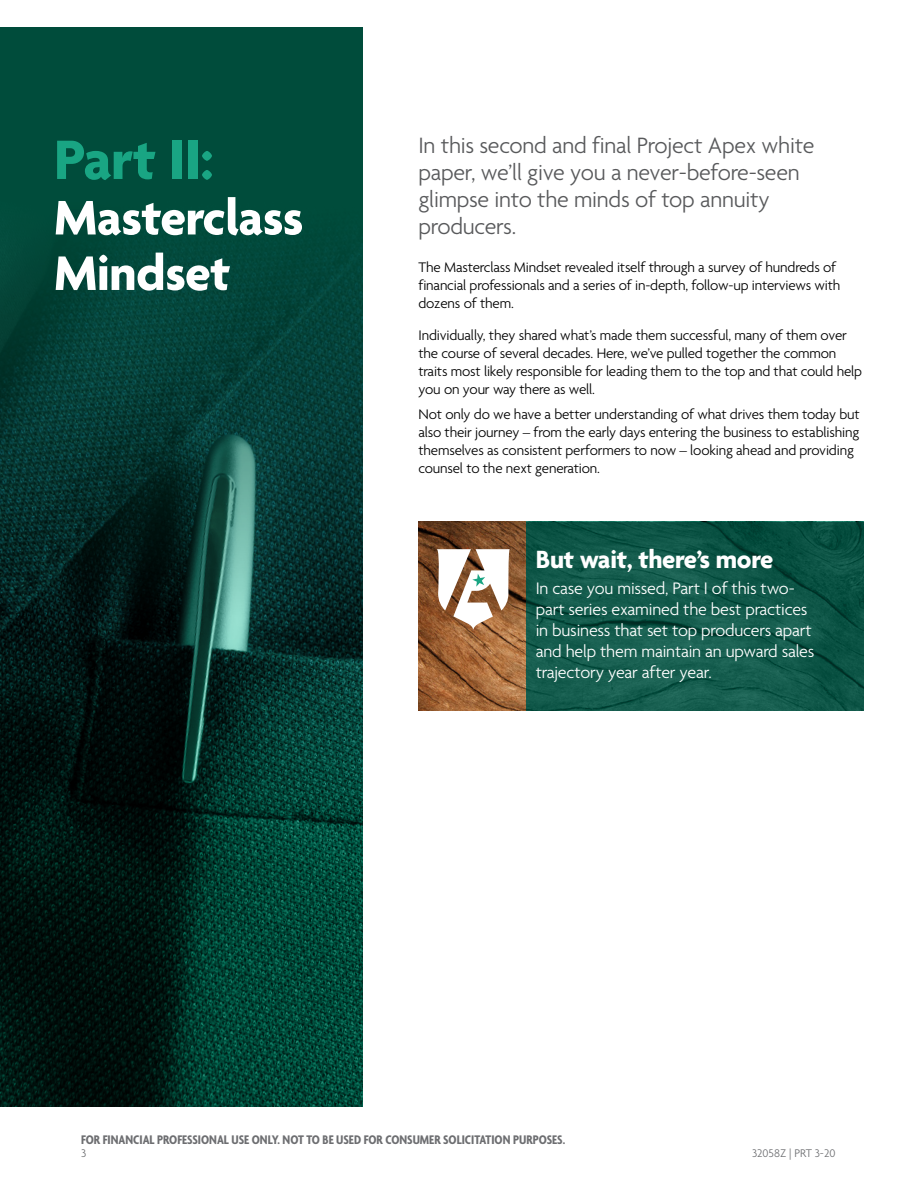
<style>
.page{position:relative;width:918px;height:1188px;background:#fff}
.page>*{position:absolute;margin:0;border:0;box-sizing:border-box;transform-origin:0 0}
.t1{font:700 60px "Agenda";letter-spacing:-.01em;color:#19a583}
.t2{font:700 52.5px/55.5px "Agenda";letter-spacing:-.01em;color:#fff}
.t3{font:700 27px "Agenda";letter-spacing:-.01em;color:#fff}
.t4{font:300 24px/27px "Agenda";letter-spacing:-.01em;color:#58595b}
.t5{font:300 18px/21px "Agenda";letter-spacing:-.01em;color:#fff}
.t6{font:300 15px/18px "Agenda";letter-spacing:-.01em;color:#000}
.t7{font:700 condensed 13.5px "Agenda";color:#6d6e71}
.t8{font:300 12px "Agenda";color:#6d6e71}
</style>
<div class="page">
<svg style="left:0;top:27px;width:363px;height:1080px;background:#04362d"></svg>
<img style="left:418px;top:522px;width:108px;height:189px">
<svg style="left:526px;top:522px;width:338px;height:189px;background:#105749"></svg>
<svg style="left:421px;top:549px;width:97px;height:82px"></svg>
<h1 class="t1" style="left:54px;top:127px;width:161px">Part II:</h1>
<h2 class="t2" style="left:54px;top:193px;width:251px">Masterclass<br>Mindset</h2>
<h3 class="t4" style="left:418px;top:134px;width:397px">In this second and final Project Apex white paper, we’ll give you a never-before-seen glimpse into the minds of top annuity producers.</h3>
<p class="t6" style="left:418px;top:260px;width:424px">The Masterclass Mindset revealed itself through a survey of hundreds of financial professionals and a series of in-depth, follow-up interviews with dozens of them.</p>
<p class="t6" style="left:418px;top:327px;width:445px">Individually, they shared what’s made them successful, many of them over the course of several decades. Here, we’ve pulled together the common traits most likely responsible for leading them to the top and that could help you on your way there as well.</p>
<p class="t6" style="left:418px;top:406px;width:443px">Not only do we have a better understanding of what drives them today but also their journey – from the early days entering the business to establishing themselves as consistent performers to now – looking ahead and providing counsel to the next generation.</p>
<h3 class="t3" style="left:536px;top:545px;width:239px">But wait, there’s more</h3>
<p class="t5" style="left:536px;top:579px;width:280px">In case you missed, Part I of this two&shy;part series examined the best practices in business that set top producers apart and help them maintain an upward sales trajectory year after year.</p>
<p class="t7" style="left:81px;top:1132px;width:486px">FOR FINANCIAL PROFESSIONAL USE ONLY. NOT TO BE USED FOR CONSUMER SOLICITATION PURPOSES.</p>
<p class="t8" style="left:81px;top:1147px;width:7px">3</p>
<p class="t8" style="left:752px;top:1147px;width:85px">32058Z | PRT 3-20</p>
</div>
